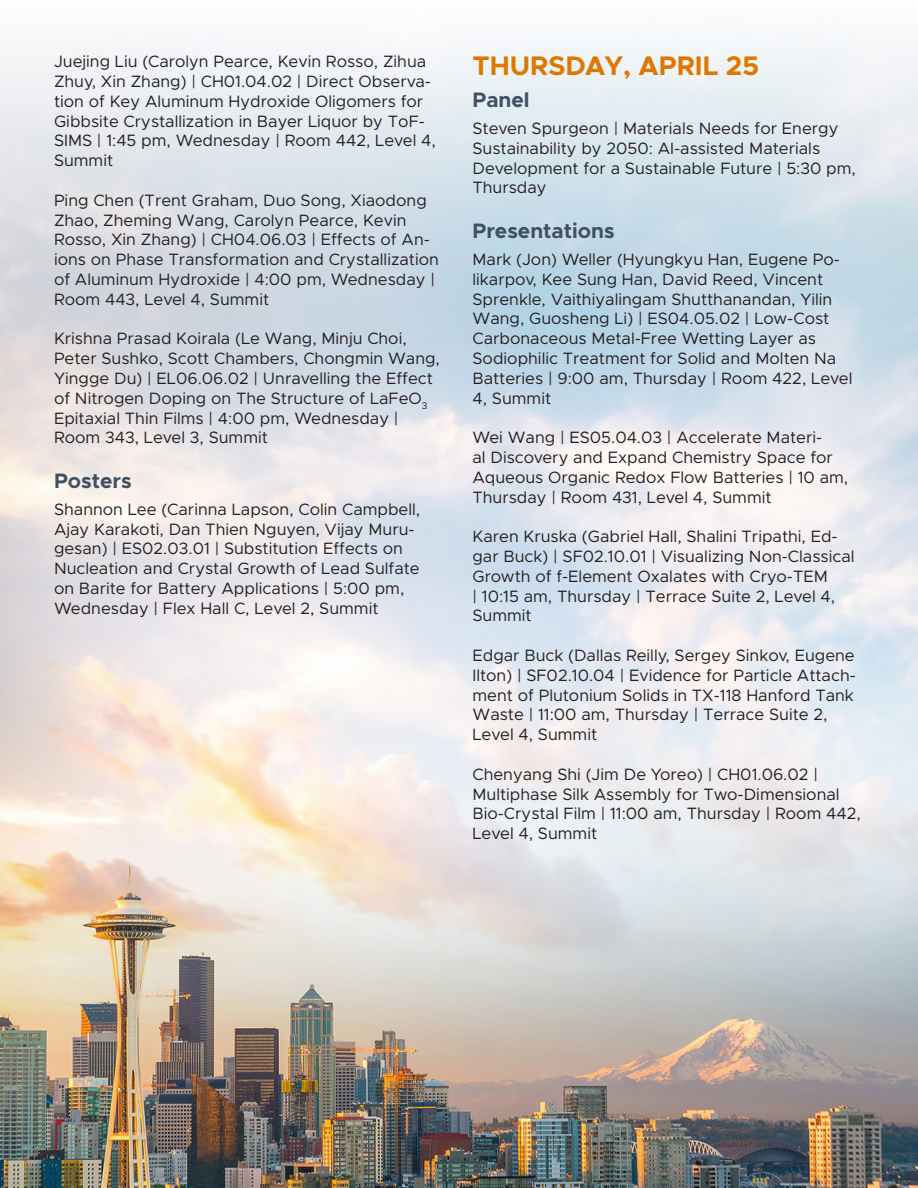
<style>
.page{position:relative;width:918px;height:1188px;background:#fff}
.page>*{position:absolute;margin:0;border:0;box-sizing:border-box;transform-origin:0 0}
.t1{font:700 27px "Metropolis";color:#de7800}
.t2{font:700 21px "Metropolis";color:#3f5263}
.t3{font:16.5px/19.8px "Metropolis";color:#231f20}
</style>
<div class="page">
<img style="left:0;top:35px;width:918px;height:1153px">
<p class="t3" style="left:54px;top:52px;width:383px">Juejing Liu (Carolyn Pearce, Kevin Rosso, Zihua Zhuy, Xin Zhang) | CH01.04.02 | Direct Observa&shy;tion of Key Aluminum Hydroxide Oligomers for Gibbsite Crystallization in Bayer Liquor by ToF-SIMS | 1:45 pm, Wednesday | Room 442, Level 4, Summit</p>
<p class="t3" style="left:54px;top:190px;width:386px">Ping Chen (Trent Graham, Duo Song, Xiaodong Zhao, Zheming Wang, Carolyn Pearce, Kevin Rosso, Xin Zhang) | CH04.06.03 | Effects of An&shy;ions on Phase Transformation and Crystallization of Aluminum Hydroxide | 4:00 pm, Wednesday | Room 443, Level 4, Summit</p>
<p class="t3" style="left:54px;top:329px;width:387px">Krishna Prasad Koirala (Le Wang, Minju Choi, Peter Sushko, Scott Chambers, Chongmin Wang, Yingge Du) | EL06.06.02 | Unravelling the Effect of Nitrogen Doping on The Structure of LaFeO<sub>3<br></sub>Epitaxial Thin Films | 4:00 pm, Wednesday | Room 343, Level 3, Summit</p>
<p class="t2" style="left:54px;top:468px;width:79px">Posters</p>
<p class="t3" style="left:54px;top:499px;width:368px">Shannon Lee (Carinna Lapson, Colin Campbell, Ajay Karakoti, Dan Thien Nguyen, Vijay Muru&shy;gesan) | ES02.03.01 | Substitution Effects on Nucleation and Crystal Growth of Lead Sulfate on Barite for Battery Applications | 5:00 pm, Wednesday | Flex Hall C, Level 2, Summit</p>
<p class="t1" style="left:472px;top:49px;width:288px">THURSDAY, APRIL 25</p>
<p class="t2" style="left:472px;top:87px;width:59px">Panel</p>
<p class="t3" style="left:472px;top:118px;width:385px">Steven Spurgeon | Materials Needs for Energy Sustainability by 2050: AI-assisted Materials Development for a Sustainable Future | 5:30 pm, Thursday</p>
<p class="t2" style="left:472px;top:218px;width:144px">Presentations</p>
<p class="t3" style="left:472px;top:249px;width:381px">Mark (Jon) Weller (Hyungkyu Han, Eugene Po&shy;likarpov, Kee Sung Han, David Reed, Vincent Sprenkle, Vaithiyalingam Shutthanandan, Yilin Wang, Guosheng Li) | ES04.05.02 | Low-Cost Carbonaceous Metal-Free Wetting Layer as Sodiophilic Treatment for Solid and Molten Na Batteries | 9:00 am, Thursday | Room 422, Level 4, Summit</p>
<p class="t3" style="left:472px;top:428px;width:377px">Wei Wang | ES05.04.03 | Accelerate Materi-<br>al Discovery and Expand Chemistry Space for Aqueous Organic Redox Flow Batteries | 10 am, Thursday | Room 431, Level 4, Summit</p>
<p class="t3" style="left:472px;top:527px;width:384px">Karen Kruska (Gabriel Hall, Shalini Tripathi, Ed&shy;gar Buck) | SF02.10.01 | Visualizing Non-Classical Growth of f-Element Oxalates with Cryo-TEM<br>| 10:15 am, Thursday | Terrace Suite 2, Level 4, Summit</p>
<p class="t3" style="left:472px;top:645px;width:385px">Edgar Buck (Dallas Reilly, Sergey Sinkov, Eugene Ilton) | SF02.10.04 | Evidence for Particle Attach&shy;ment of Plutonium Solids in TX-118 Hanford Tank Waste | 11:00 am, Thursday | Terrace Suite 2, Level 4, Summit</p>
<p class="t3" style="left:472px;top:764px;width:390px">Chenyang Shi (Jim De Yoreo) | CH01.06.02 | Multiphase Silk Assembly for Two-Dimensional Bio-Crystal Film | 11:00 am, Thursday | Room 442, Level 4, Summit</p>
</div>
